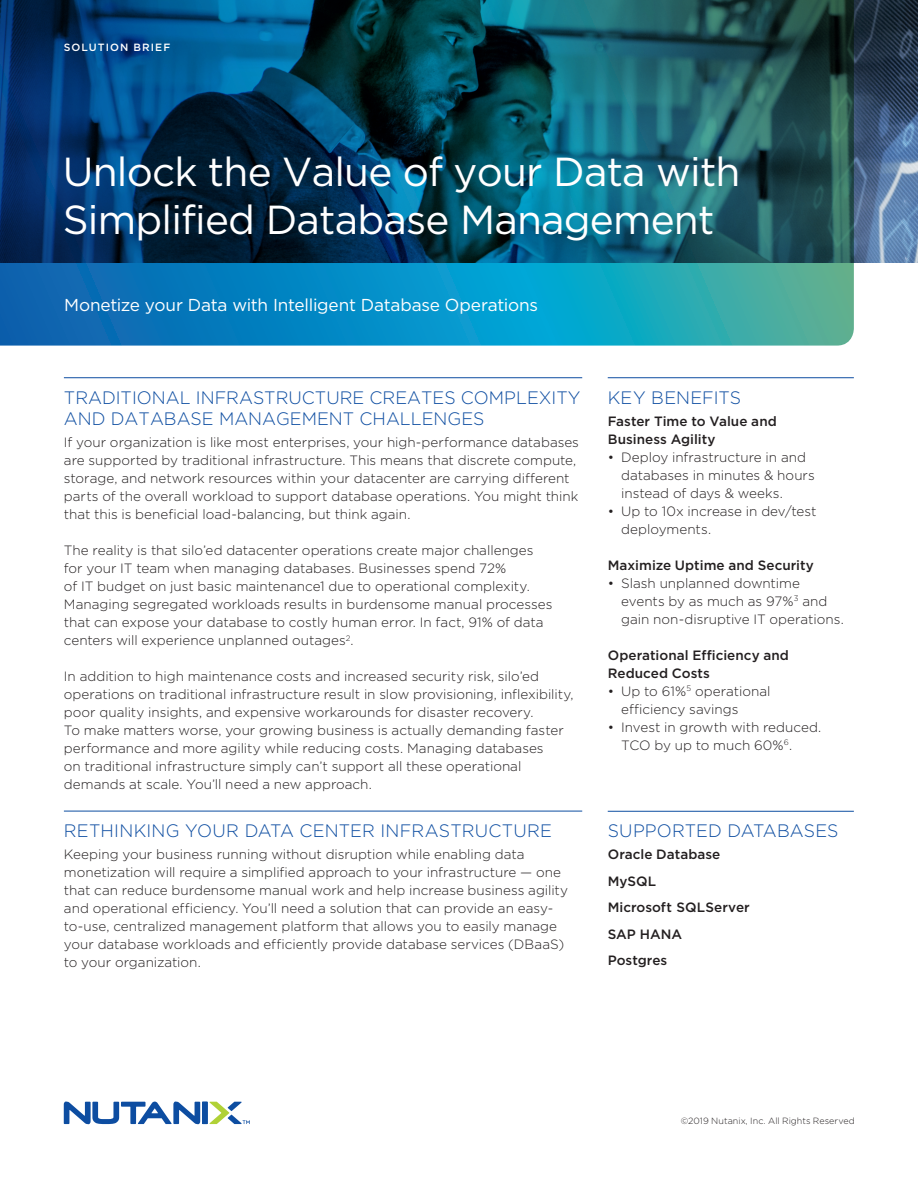
<style>
.page{position:relative;width:918px;height:1188px;background:#fff}
.page>*{position:absolute;margin:0;border:0;box-sizing:border-box;transform-origin:0 0}
.t1{font:40.5px/48px "Gotham";letter-spacing:-.02em;color:#fff}
.Body_heading{font:300 18px/21.6px "Gotham";color:#0d4da1}
.Page_subheading{font:17.25px "Gotham";letter-spacing:-.015em;color:#fff}
.body{font:300 13.5px/18px "Gotham";color:#231f20}
.body-2{font:500 13.5px/18px "Gotham";letter-spacing:.005em;color:#231f20}
.t2{font:500 10.5px "Gotham";letter-spacing:.1em;color:#fff}
.t3{font:300 9px "Gotham";letter-spacing:.005em;color:#231f20}
</style>
<div class="page">
<svg style="left:210px;top:1102px;width:40px;height:22px"></svg>
<div style="left:202px;top:1102px;width:6px;height:22px;background:#0d4da1"></div>
<svg style="left:64px;top:1102px;width:136px;height:22px"></svg>
<img style="left:854px;top:0;width:64px;height:262px">
<svg style="left:0;top:0;width:854px;height:346px;background:#0d5876"></svg>
<hr style="left:64px;top:377px;width:518px;height:1px;background:#0d4da1">
<hr style="left:64px;top:811px;width:518px;height:1px;background:#0d4da1">
<hr style="left:608px;top:811px;width:246px;height:1px;background:#0d4da1">
<hr style="left:608px;top:377px;width:246px;height:1px;background:#0d4da1">
<p class="t2" style="left:64px;top:40px;width:108px">SOLUTION BRIEF</p>
<p class="t1" style="left:63px;top:147px;width:679px">Unlock the Value of your Data with<br>Simplified Database Management</p>
<p class="Page_subheading" style="left:64px;top:294px;width:476px">Monetize your Data with Intelligent Database Operations</p>
<p class="Body_heading" style="left:64px;top:386px;width:518px">TRADITIONAL INFRASTRUCTURE CREATES COMPLEXITY<br>AND DATABASE MANAGEMENT CHALLENGES</p>
<p class="body" style="left:64px;top:433px;width:517px">If your organization is like most enterprises, your high-performance databases</p>
<p class="body" style="left:64px;top:451px;width:516px">are supported by traditional infrastructure. This means that discrete compute, storage, and network resources within your datacenter are carrying different parts of the overall workload to support database operations. You might think that this is beneficial load-balancing, but think again.</p>
<p class="body" style="left:64px;top:541px;width:490px">The reality is that silo’ed datacenter operations create major challenges for your IT team when managing databases. Businesses spend 72%<br>of IT budget on just basic maintenance1 due to operational complexity.<br>Managing segregated workloads results in burdensome manual processes that can expose your database to costly human error. In fact, 91% of data centers will experience unplanned outages<sup>2</sup>.</p>
<p class="body" style="left:64px;top:667px;width:511px">In addition to high maintenance costs and increased security risk, silo’ed operations on traditional infrastructure result in slow provisioning, inflexibility, poor quality insights, and expensive workarounds for disaster recovery.<br>To make matters worse, your growing business is actually demanding faster performance and more agility while reducing costs. Managing databases<br>on traditional infrastructure simply can’t support all these operational demands at scale. You’ll need a new approach.</p>
<p class="Body_heading" style="left:64px;top:819px;width:490px">RETHINKING YOUR DATA CENTER INFRASTRUCTURE</p>
<p class="body" style="left:64px;top:845px;width:506px">Keeping your business running without disruption while enabling data monetization will require a simplified approach to your infrastructure — one that can reduce burdensome manual work and help increase business agility and operational efficiency. You’ll need a solution that can provide an easy&shy;to-use, centralized management platform that allows you to easily manage your database workloads and efficiently provide database services (DBaaS) to your organization.</p>
<p class="Body_heading" style="left:608px;top:386px;width:135px">KEY BENEFITS</p>
<p class="body-2" style="left:608px;top:412px;width:171px">Faster Time to Value and<br>Business Agility</p>
<p class="body" style="left:621px;top:448px;width:195px;text-indent:-14px">• Deploy infrastructure in and databases in minutes &amp; hours instead of days &amp; weeks.</p>
<p class="body" style="left:621px;top:502px;width:197px;text-indent:-14px">• Up to 10x increase in dev/test deployments.</p>
<p class="body-2" style="left:608px;top:556px;width:208px">Maximize Uptime and Security</p>
<p class="body" style="left:621px;top:574px;width:224px;text-indent:-14px">• Slash unplanned downtime events by as much as 97%<sup>3</sup> and gain non-disruptive IT operations.</p>
<p class="body-2" style="left:608px;top:646px;width:183px">Operational Efficiency and<br>Reduced Costs</p>
<p class="body" style="left:621px;top:682px;width:151px;text-indent:-14px">• Up to 61%<sup>5</sup> operational efficiency savings</p>
<p class="body" style="left:621px;top:718px;width:202px;text-indent:-14px">• Invest in growth with reduced.<br>TCO by up to much 60%<sup>6</sup>.</p>
<p class="Body_heading" style="left:608px;top:820px;width:232px">SUPPORTED DATABASES</p>
<p class="body-2" style="left:608px;top:845px;width:114px">Oracle Database</p>
<p class="body-2" style="left:608px;top:872px;width:50px">MySQL</p>
<p class="body-2" style="left:608px;top:898px;width:144px">Microsoft SQLServer</p>
<p class="body-2" style="left:608px;top:925px;width:76px">SAP HANA</p>
<p class="body-2" style="left:608px;top:951px;width:61px">Postgres</p>
<p class="t3" style="left:681px;top:1115px;width:176px">©2019 Nutanix, Inc. All Rights Reserved</p>
</div>
